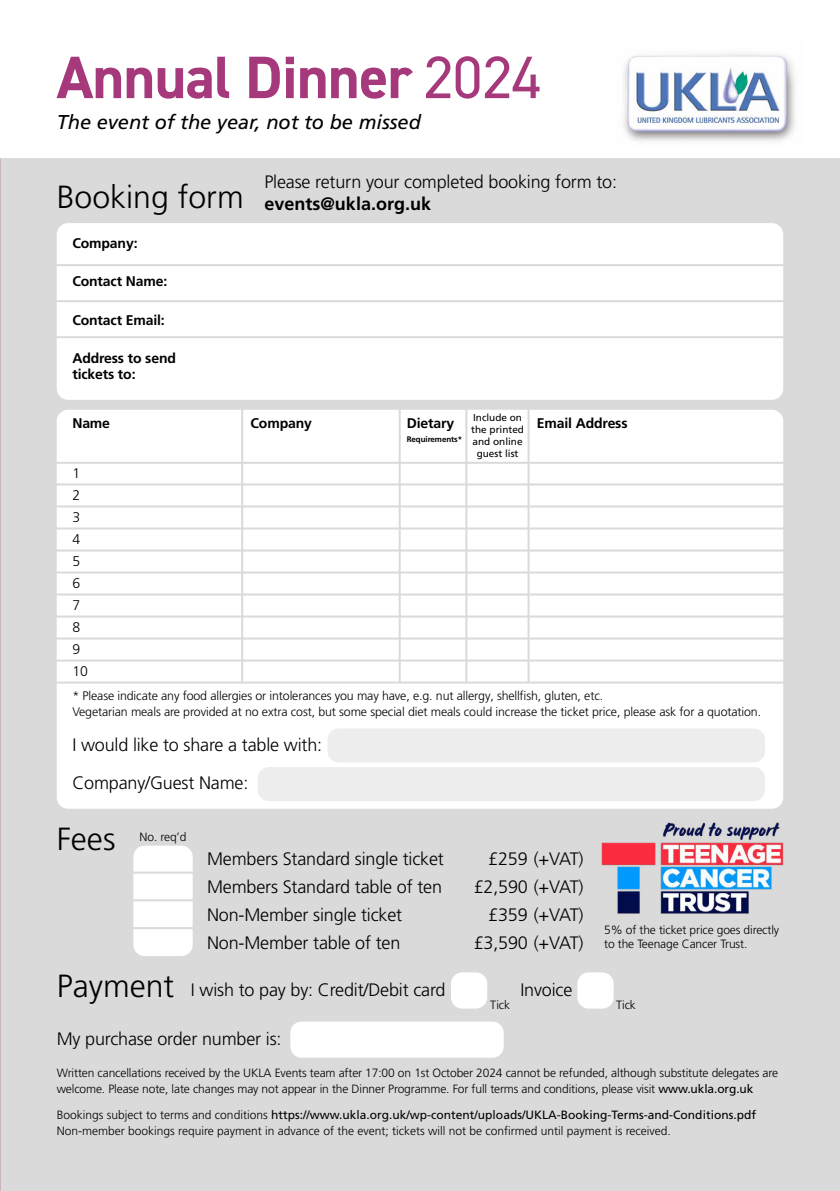
<style>
.page{position:relative;width:840px;height:1191px;background:#fff}
.page>*{position:absolute;margin:0;border:0;box-sizing:border-box;transform-origin:0 0}
.t1{font:700 60px "DIN2014";letter-spacing:-.01em;color:#a5397c}
.t2{font:300 32px "Frutiger LT Pro";color:#000}
.t3{font:italic 20px "Frutiger LT Pro";color:#000}
.t4{font:300 18px/38px "Frutiger LT Pro";letter-spacing:-.01em;color:#000}
.t5{font:700 18px "Frutiger LT Pro";color:#000}
.t6{font:700 14px/16px "Frutiger LT Pro";letter-spacing:-.01em;color:#000}
.t7{font:300 14px/22px "Frutiger LT Pro";color:#000}
.t8{font:300 12.4px/16px "Frutiger LT Pro";letter-spacing:-.01em;color:#000}
.t9{font:300 12px/16px "Frutiger LT Pro";letter-spacing:-.01em;color:#000}
.t10{font:10px/12px "Frutiger LT Pro";color:#000;text-align:center}
.t11{font:700 8px "Frutiger LT Pro";letter-spacing:-.01em;color:#000}
.s1{font-weight:400}
</style>
<div class="page">
<div style="left:0;top:159px;width:839px;height:1032px;background:#dadada"></div>
<img style="left:624px;top:53px;width:171px;height:88px">
<div style="left:57px;top:223px;width:725px;height:177px;background:#fff;border-radius:11px"></div>
<hr style="left:50px;top:264px;width:744px;height:2px;background:#dadada">
<hr style="left:50px;top:300px;width:744px;height:2px;background:#dadada">
<hr style="left:44px;top:336px;width:744px;height:2px;background:#dadada">
<div style="left:57px;top:410px;width:725px;height:398px;background:#fff;border-radius:11px"></div>
<hr style="left:241px;top:403px;width:2px;height:279px;background:#dadada">
<hr style="left:465px;top:403px;width:2px;height:279px;background:#dadada">
<hr style="left:527px;top:403px;width:2px;height:279px;background:#dadada">
<hr style="left:398px;top:403px;width:2px;height:279px;background:#dadada">
<hr style="left:50px;top:483px;width:744px;height:2px;background:#dadada">
<hr style="left:50px;top:462px;width:744px;height:2px;background:#dadada">
<hr style="left:50px;top:505px;width:744px;height:2px;background:#dadada">
<hr style="left:50px;top:527px;width:744px;height:2px;background:#dadada">
<hr style="left:50px;top:549px;width:744px;height:2px;background:#dadada">
<hr style="left:50px;top:571px;width:744px;height:2px;background:#dadada">
<hr style="left:50px;top:593px;width:744px;height:2px;background:#dadada">
<hr style="left:50px;top:615px;width:744px;height:2px;background:#dadada">
<hr style="left:50px;top:637px;width:744px;height:2px;background:#dadada">
<hr style="left:50px;top:659px;width:744px;height:2px;background:#dadada">
<hr style="left:50px;top:681px;width:744px;height:2px;background:#dadada">
<div style="left:327px;top:728px;width:437px;height:34px;background:#ededed;border-radius:11px"></div>
<div style="left:257px;top:767px;width:507px;height:34px;background:#ededed;border-radius:11px"></div>
<div style="left:133px;top:845px;width:59px;height:111px;background:#fff;border-radius:11px"></div>
<hr style="left:128px;top:871px;width:68px;height:2px;background:#dadada">
<hr style="left:128px;top:899px;width:68px;height:2px;background:#dadada">
<hr style="left:128px;top:927px;width:68px;height:2px;background:#dadada">
<div style="left:290px;top:1021px;width:213px;height:36px;background:#fff;border-radius:11px"></div>
<div style="left:450px;top:972px;width:37px;height:36px;background:#fff;border-radius:11px"></div>
<div style="left:577px;top:972px;width:36px;height:36px;background:#fff;border-radius:11px"></div>
<img style="left:601px;top:822px;width:183px;height:92px">
<h1 class="t1" style="left:57px;top:37px;width:486px">Annual Dinner <span class="s1">2024</span></h1>
<h3 class="t3" style="left:57px;top:110px;width:365px">The event of the year, not to be missed</h3>
<h2 class="t2" style="left:57px;top:179px;width:188px">Booking form</h2>
<p class="t6" style="left:72px;top:236px;width:67px">Company:</p>
<p class="t6" style="left:72px;top:274px;width:96px">Contact Name:</p>
<p class="t6" style="left:72px;top:312px;width:94px">Contact Email:</p>
<p class="t6" style="left:72px;top:350px;width:105px">Address to send tickets to:</p>
<h3 class="t4" style="left:264px;top:163px;width:354px">Please return your completed booking form to:</h3>
<h3 class="t5" style="left:264px;top:193px;width:168px">events@ukla.org.uk</h3>
<p class="t10" style="left:471px;top:411px;width:54px">Include on the printed and online guest list</p>
<p class="t6" style="left:72px;top:415px;width:39px">Name</p>
<p class="t6" style="left:250px;top:415px;width:63px">Company</p>
<p class="t6" style="left:406px;top:415px;width:49px">Dietary</p>
<p class="t6" style="left:536px;top:415px;width:92px">Email Address</p>
<p class="t11" style="left:406px;top:435px;width:57px">Requirements*</p>
<p class="t7" style="left:72px;top:463px;width:17px">1<br>2<br>3<br>4<br>5<br>6<br>7<br>8<br>9<br>10</p>
<p class="t8" style="left:72px;top:687px;width:690px">* Please indicate any food allergies or intolerances you may have, e.g. nut allergy, shellfish, gluten, etc.<br>Vegetarian meals are provided at no extra cost, but some special diet meals could increase the ticket price, please ask for a quotation.</p>
<h3 class="t4" style="left:72px;top:725px;width:251px">I would like to share a table with:<br>Company/Guest Name:</h3>
<h2 class="t2" style="left:57px;top:820px;width:60px">Fees</h2>
<p class="t9" style="left:139px;top:828px;width:48px">No. req’d</p>
<h3 class="t4" style="left:207px;top:839px;width:238px">Members Standard single ticket</h3>
<h3 class="t4" style="left:488px;top:839px;width:97px">£259 (+VAT)</h3>
<h3 class="t4" style="left:207px;top:867px;width:236px">Members Standard table of ten</h3>
<h3 class="t4" style="left:473px;top:867px;width:111px">£2,590 (+VAT)</h3>
<h3 class="t4" style="left:207px;top:895px;width:196px">Non-Member single ticket</h3>
<h3 class="t4" style="left:488px;top:895px;width:97px">£359 (+VAT)</h3>
<h3 class="t4" style="left:207px;top:923px;width:195px">Non-Member table of ten</h3>
<h3 class="t4" style="left:473px;top:923px;width:111px">£3,590 (+VAT)</h3>
<p class="t9" style="left:603px;top:922px;width:176px;line-height:14.4px">5% of the ticket price goes directly to the Teenage Cancer Trust.</p>
<h2 class="t2" style="left:57px;top:967px;width:119px">Payment</h2>
<h3 class="t4" style="left:57px;top:1020px;width:226px">My purchase order number is:</h3>
<h3 class="t4" style="left:191px;top:971px;width:256px">I wish to pay by: Credit/Debit card</h3>
<h3 class="t4" style="left:520px;top:971px;width:53px">Invoice</h3>
<p class="t9" style="left:490px;top:996px;width:21px">Tick</p>
<p class="t9" style="left:615px;top:996px;width:21px">Tick</p>
<p class="t9" style="left:57px;top:1064px;width:722px">Written cancellations received by the UKLA Events team after 17:00 on 1st October 2024 cannot be refunded, although substitute delegates are welcome. Please note, late changes may not appear in the Dinner Programme. For full terms and conditions, please visit <span class="s1">www.ukla.org.uk</span></p>
<p class="t9" style="left:57px;top:1107px;width:700px">Bookings subject to terms and conditions <span class="s1">https://www.ukla.org.uk/wp-content/uploads/UKLA-Booking-Terms-and-Conditions.pdf<br></span>Non-member bookings require payment in advance of the event; tickets will not be confirmed until payment is received.</p>
</div>
